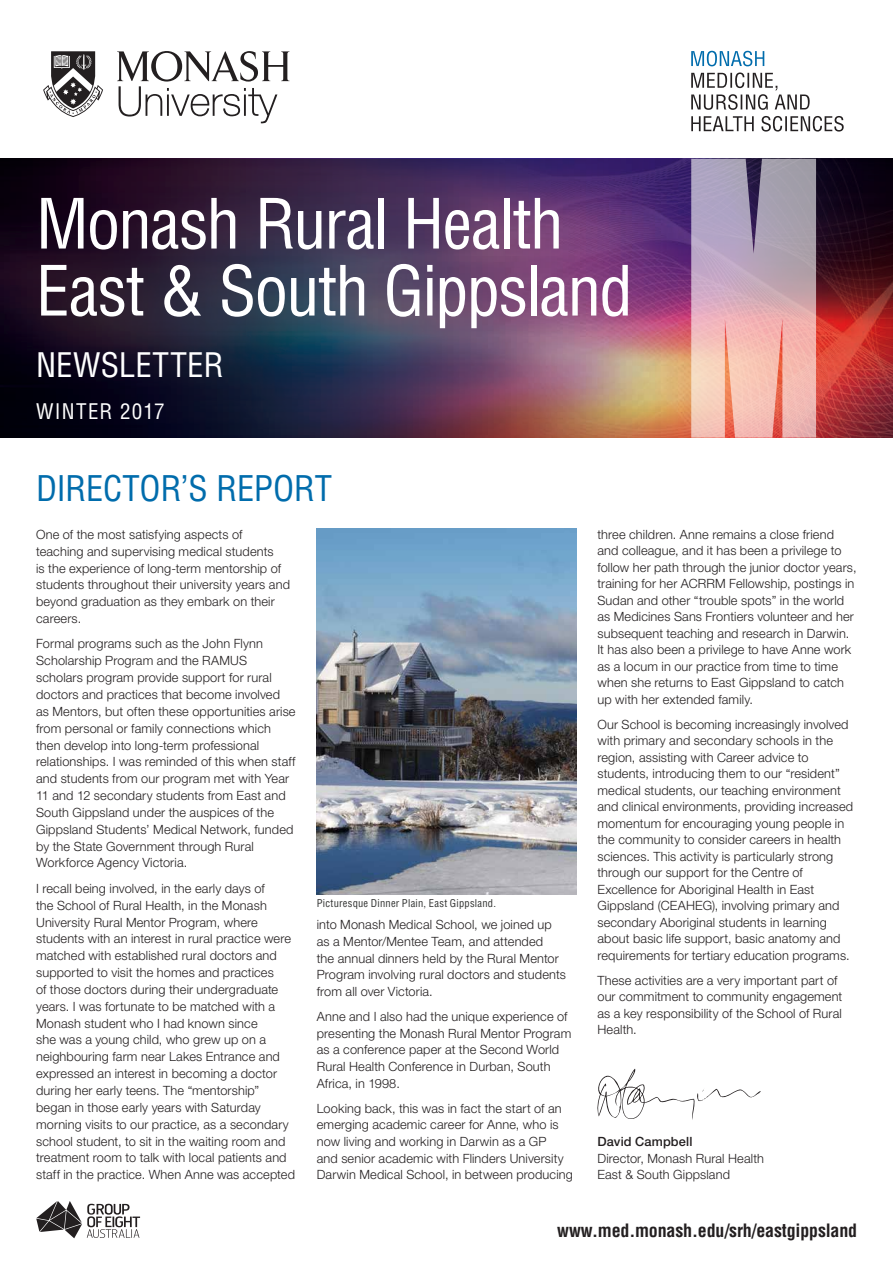
<style>
.page{position:relative;width:893px;height:1263px;background:#fff}
.page>*{position:absolute;margin:0;border:0;box-sizing:border-box;transform-origin:0 0}
.t1{font:condensed 67.5px "Helvetica";letter-spacing:-.03em;color:#fff}
._00_Story_Title_Head{font:condensed 34.5px "Helvetica";letter-spacing:-.005em;color:#006cac}
.t2{font:condensed 33px "Helvetica";letter-spacing:.005em;color:#fff}
.t3{font:condensed 21px "Helvetica";letter-spacing:.06em;color:#fff}
.Participant_Info{font:700 condensed 18px "Helvetica";letter-spacing:-.01em;color:#231f20}
._01_Story_Body_Copy{font:300 12.75px/16.8px "Helvetica Neue LT";letter-spacing:.01em;color:#231f20}
._05_Caption_for_Phot{font:condensed 10.5px "Helvetica";letter-spacing:.025em;color:#323332}
.s1{font-weight:500}
</style>
<div class="page">
<svg style="left:816px;top:159px;width:77px;height:278px;background:#6c1d24"></svg>
<img style="left:0;top:159px;width:691px;height:278px">
<svg style="left:117px;top:51px;width:172px;height:72px"></svg>
<svg style="left:43px;top:51px;width:60px;height:66px"></svg>
<svg style="left:691px;top:116px;width:153px;height:16px"></svg>
<svg style="left:691px;top:72px;width:119px;height:38px"></svg>
<svg style="left:691px;top:51px;width:73px;height:15px"></svg>
<svg style="left:36px;top:1201px;width:104px;height:37px"></svg>
<svg style="left:691px;top:159px;width:125px;height:279px;background:#cea9b0"></svg>
<svg style="left:597px;top:1069px;width:164px;height:51px"></svg>
<img style="left:317px;top:529px;width:259px;height:365px">
<p class="t1" style="left:36px;top:182px;width:529px">Monash Rural Health</p>
<p class="t1" style="left:36px;top:249px;width:598px">East &amp; South Gippsland</p>
<p class="t2" style="left:36px;top:344px;width:189px">NEWSLETTER</p>
<p class="t3" style="left:36px;top:398px;width:130px">WINTER 2017</p>
<p class="_00_Story_Title_Head" style="left:36px;top:467px;width:297px">DIRECTOR’S REPORT</p>
<p class="_01_Story_Body_Copy" style="left:36px;top:526px;width:255px">One of the most satisfying aspects of teaching and supervising medical students<br>is the experience of long-term mentorship of students throughout their university years and beyond graduation as they embark on their careers.</p>
<p class="_01_Story_Body_Copy" style="left:36px;top:635px;width:261px">Formal programs such as the John Flynn Scholarship Program and the RAMUS scholars program provide support for rural doctors and practices that become involved as Mentors, but often these opportunities arise from personal or family connections which then develop into long-term professional relationships. I was reminded of this when staff and students from our program met with Year 11 and 12 secondary students from East and South Gippsland under the auspices of the Gippsland Students’ Medical Network, funded by the State Government through Rural Workforce Agency Victoria.</p>
<p class="_01_Story_Body_Copy" style="left:36px;top:880px;width:260px">I recall being involved, in the early days of<br>the School of Rural Health, in the Monash University Rural Mentor Program, where students with an interest in rural practice were matched with established rural doctors and supported to visit the homes and practices<br>of those doctors during their undergraduate years. I was fortunate to be matched with a Monash student who I had known since<br>she was a young child, who grew up on a neighbouring farm near Lakes Entrance and expressed an interest in becoming a doctor during her early teens. The “mentorship” began in those early years with Saturday morning visits to our practice, as a secondary school student, to sit in the waiting room and treatment room to talk with local patients and staff in the practice. When Anne was accepted</p>
<p class="_05_Caption_for_Phot" style="left:317px;top:897px;width:181px">Picturesque Dinner Plain, East Gippsland.</p>
<p class="_01_Story_Body_Copy" style="left:317px;top:916px;width:251px">into Monash Medical School, we joined up as a Mentor/Mentee Team, and attended<br>the annual dinners held by the Rural Mentor Program involving rural doctors and students from all over Victoria.</p>
<p class="_01_Story_Body_Copy" style="left:317px;top:1008px;width:256px">Anne and I also had the unique experience of presenting the Monash Rural Mentor Program as a conference paper at the Second World Rural Health Conference in Durban, South Africa, in 1998.</p>
<p class="_01_Story_Body_Copy" style="left:317px;top:1099px;width:258px">Looking back, this was in fact the start of an emerging academic career for Anne, who is now living and working in Darwin as a GP<br>and senior academic with Flinders University Darwin Medical School, in between producing</p>
<p class="_01_Story_Body_Copy" style="left:597px;top:526px;width:261px">three children. Anne remains a close friend and colleague, and it has been a privilege to follow her path through the junior doctor years, training for her ACRRM Fellowship, postings in Sudan and other “trouble spots” in the world as Medicines Sans Frontiers volunteer and her subsequent teaching and research in Darwin.<br>It has also been a privilege to have Anne work as a locum in our practice from time to time when she returns to East Gippsland to catch up with her extended family.</p>
<p class="_01_Story_Body_Copy" style="left:597px;top:716px;width:257px">Our School is becoming increasingly involved with primary and secondary schools in the region, assisting with Career advice to students, introducing them to our “resident” medical students, our teaching environment and clinical environments, providing increased momentum for encouraging young people in the community to consider careers in health sciences. This activity is particularly strong through our support for the Centre of Excellence for Aboriginal Health in East Gippsland (CEAHEG), involving primary and secondary Aboriginal students in learning about basic life support, basic anatomy and requirements for tertiary education programs.</p>
<p class="_01_Story_Body_Copy" style="left:597px;top:972px;width:246px">These activities are a very important part of our commitment to community engagement as a key responsibility of the School of Rural Health.</p>
<p class="_01_Story_Body_Copy" style="left:597px;top:1133px;width:168px"><span class="s1">David Campbell<br></span>Director, Monash Rural Health<br>East &amp; South Gippsland</p>
<p class="Participant_Info" style="left:557px;top:1219px;width:302px">www.med.monash.edu/srh/eastgippsland</p>
</div>
